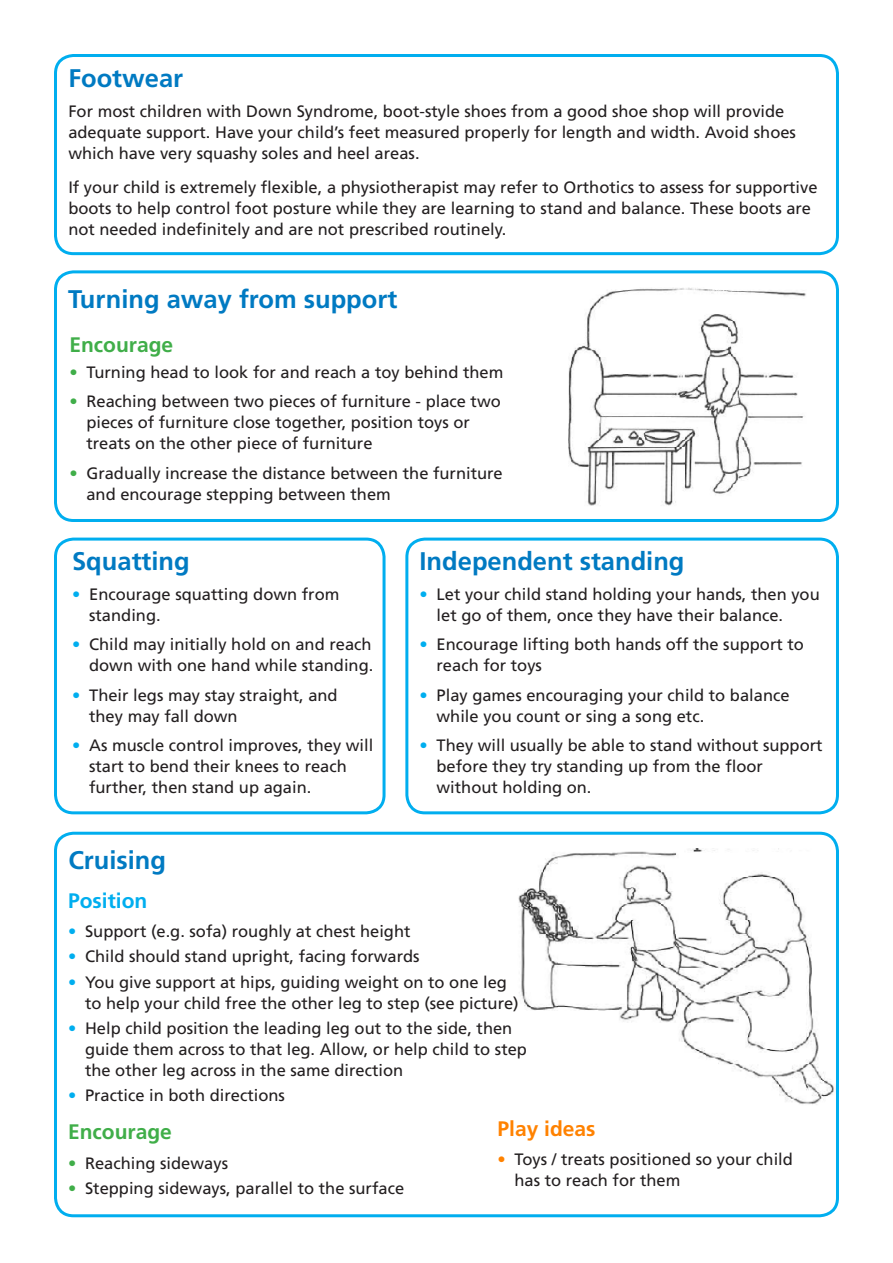
<style>
.page{position:relative;width:893px;height:1263px;background:#fff}
.page>*{position:absolute;margin:0;border:0;box-sizing:border-box;transform-origin:0 0}
.t1{font:700 25.5px "Frutiger";color:#007ac2}
.t2{font:700 21px "Frutiger";color:#40ae49}
.t3{font:700 21px "Frutiger";color:#ff8200}
.t4{font:700 21px "Frutiger";color:#00aeef}
.t5{font:16.5px/21px "Frutiger";color:#231f20}
.s1{color:#40ae49}
.s2{color:#00aeef}
.s3{color:#ff8200}
</style>
<div class="page">
<div style="left:54px;top:54px;width:785px;height:201px;border:3px solid #00aeef;border-radius:18px"></div>
<div style="left:54px;top:270px;width:785px;height:252px;border:3px solid #00aeef;border-radius:18px"></div>
<img style="left:568px;top:287px;width:238px;height:219px">
<div style="left:54px;top:538px;width:332px;height:276px;border:3px solid #00aeef;border-radius:18px"></div>
<div style="left:405px;top:538px;width:434px;height:276px;border:3px solid #00aeef;border-radius:18px"></div>
<img style="left:518px;top:848px;width:316px;height:257px">
<div style="left:54px;top:832px;width:785px;height:385px;border:3px solid #00aeef;border-radius:18px"></div>
<p class="t1" style="left:68px;top:63px;width:116px">Footwear</p>
<p class="t5" style="left:68px;top:100px;width:729px">For most children with Down Syndrome, boot-style shoes from a good shoe shop will provide adequate support. Have your child’s feet measured properly for length and width. Avoid shoes which have very squashy soles and heel areas.</p>
<p class="t5" style="left:68px;top:176px;width:751px">If your child is extremely flexible, a physiotherapist may refer to Orthotics to assess for supportive boots to help control foot posture while they are learning to stand and balance. These boots are not needed indefinitely and are not prescribed routinely.</p>
<p class="t1" style="left:68px;top:284px;width:331px">Turning away from support</p>
<p class="t2" style="left:69px;top:333px;width:105px">Encourage</p>
<p class="t5" style="left:69px;top:361px;width:435px"><span class="s1">•</span> Turning head to look for and reach a toy behind them</p>
<p class="t5" style="left:86px;top:391px;width:416px;text-indent:-17px"><span class="s1">•</span> Reaching between two pieces of furniture - place two pieces of furniture close together, position toys or treats on the other piece of furniture</p>
<p class="t5" style="left:86px;top:462px;width:418px;text-indent:-17px"><span class="s1">•</span> Gradually increase the distance between the furniture and encourage stepping between them</p>
<p class="t1" style="left:72px;top:546px;width:119px">Squatting</p>
<p class="t5" style="left:89px;top:583px;width:252px;text-indent:-17px"><span class="s2">•</span> Encourage squatting down from standing.</p>
<p class="t5" style="left:72px;top:634px;width:303px;text-align:right"><span class="s2">•</span> Child may initially hold on and reach down with one hand while standing.</p>
<p class="t5" style="left:89px;top:684px;width:250px;text-indent:-17px"><span class="s2">•</span> Their legs may stay straight, and they may fall down</p>
<p class="t5" style="left:89px;top:735px;width:286px;text-indent:-17px"><span class="s2">•</span> As muscle control improves, they will start to bend their knees to reach further, then stand up again.</p>
<p class="t1" style="left:420px;top:546px;width:266px">Independent standing</p>
<p class="t5" style="left:437px;top:583px;width:385px;text-indent:-17px"><span class="s2">•</span> Let your child stand holding your hands, then you let go of them, once they have their balance.</p>
<p class="t5" style="left:437px;top:634px;width:369px;text-indent:-17px"><span class="s2">•</span> Encourage lifting both hands off the support to reach for toys</p>
<p class="t5" style="left:437px;top:684px;width:354px;text-indent:-17px"><span class="s2">•</span> Play games encouraging your child to balance while you count or sing a song etc.</p>
<p class="t5" style="left:437px;top:735px;width:388px;text-indent:-17px"><span class="s2">•</span> They will usually be able to stand without support before they try standing up from the floor without holding on.</p>
<p class="t1" style="left:68px;top:845px;width:99px">Cruising</p>
<p class="t4" style="left:68px;top:888px;width:81px">Position</p>
<p class="t5" style="left:68px;top:921px;width:344px"><span class="s2">•</span> Support (e.g. sofa) roughly at chest height</p>
<p class="t5" style="left:68px;top:946px;width:353px"><span class="s2">•</span> Child should stand upright, facing forwards</p>
<p class="t5" style="left:85px;top:971px;width:435px;text-indent:-17px"><span class="s2">•</span> You give support at hips, guiding weight on to one leg to help your child free the other leg to step (see picture)</p>
<p class="t5" style="left:85px;top:1017px;width:443px;text-indent:-17px"><span class="s2">•</span> Help child position the leading leg out to the side, then guide them across to that leg. Allow, or help child to step the other leg across in the same direction</p>
<p class="t5" style="left:68px;top:1085px;width:218px"><span class="s2">•</span> Practice in both directions</p>
<p class="t2" style="left:68px;top:1119px;width:105px">Encourage</p>
<p class="t5" style="left:68px;top:1152px;width:162px"><span class="s1">•</span> Reaching sideways</p>
<p class="t5" style="left:68px;top:1177px;width:338px"><span class="s1">•</span> Stepping sideways, parallel to the surface</p>
<p class="t3" style="left:497px;top:1116px;width:100px">Play ideas</p>
<p class="t5" style="left:514px;top:1149px;width:280px;text-indent:-17px"><span class="s3">•</span> Toys / treats positioned so your child has to reach for them</p>
</div>
